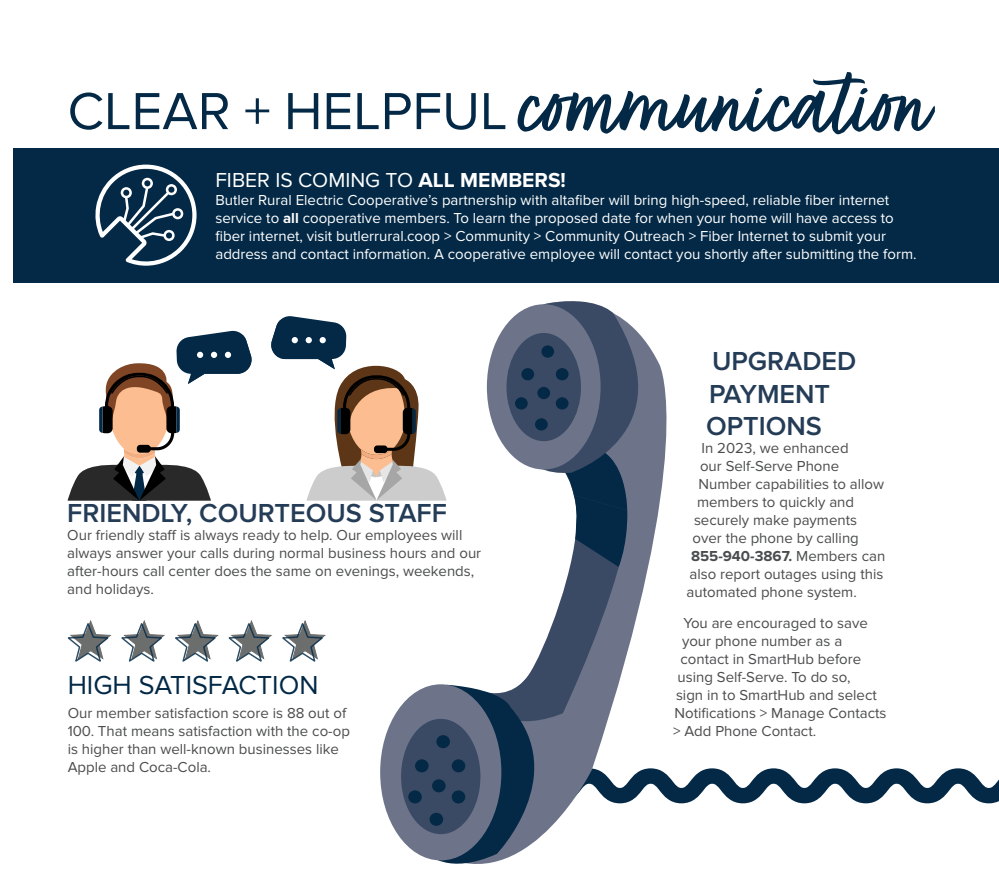
<style>
.page{position:relative;width:999px;height:891px;background:#fff}
.page>*{position:absolute;margin:0;border:0;box-sizing:border-box;transform-origin:0 0}
.t1{font:54px "Proxima Nova";color:#032946}
.t2{font:600 27px/32.4px "Proxima Nova";color:#253c57}
.Secondary_titles{font:27px "Proxima Nova";color:#032946}
.t3{font:21px "Proxima Nova";color:#fff}
.text{font:15px/18px "Proxima Nova";color:#4b4c4d}
.t4{font:15px/18px "Proxima Nova";color:#fff}
.t5{font:700 15px "Proxima Nova";color:#4b4c4d}
.s1{font-family:"Fave Script Pro";font-size:117px}
.s2{font-weight:700}
.s3{font-weight:400}
</style>
<div class="page">
<svg style="left:380px;top:481px;width:283px;height:363px"></svg>
<svg style="left:488px;top:481px;width:147px;height:204px"></svg>
<svg style="left:486px;top:301px;width:181px;height:180px"></svg>
<div style="left:487px;top:304px;width:114px;height:165px;background:#6d748a;border-radius:50%"></div>
<svg style="left:405px;top:685px;width:594px;height:179px"></svg>
<div style="left:380px;top:684px;width:121px;height:176px;background:#6d748a;border-radius:50%"></div>
<div style="left:401px;top:719px;width:79px;height:115px;background:#3b4a64;border-radius:50%"></div>
<div style="left:507px;top:333px;width:74px;height:108px;background:#3b4a64;border-radius:50%"></div>
<div style="left:535px;top:418px;width:13px;height:13px;background:#032946;border-radius:50%"></div>
<div style="left:515px;top:397px;width:13px;height:13px;background:#032946;border-radius:50%"></div>
<div style="left:521px;top:368px;width:13px;height:12px;background:#032946;border-radius:50%"></div>
<div style="left:541px;top:345px;width:13px;height:13px;background:#032946;border-radius:50%"></div>
<div style="left:556px;top:368px;width:13px;height:12px;background:#032946;border-radius:50%"></div>
<div style="left:556px;top:397px;width:13px;height:13px;background:#032946;border-radius:50%"></div>
<div style="left:537px;top:387px;width:13px;height:12px;background:#032946;border-radius:50%"></div>
<div style="left:430px;top:813px;width:13px;height:13px;background:#032946;border-radius:50%"></div>
<div style="left:408px;top:790px;width:14px;height:13px;background:#032946;border-radius:50%"></div>
<div style="left:415px;top:759px;width:14px;height:13px;background:#032946;border-radius:50%"></div>
<div style="left:436px;top:735px;width:14px;height:13px;background:#032946;border-radius:50%"></div>
<div style="left:452px;top:759px;width:13px;height:13px;background:#032946;border-radius:50%"></div>
<div style="left:452px;top:790px;width:13px;height:13px;background:#032946;border-radius:50%"></div>
<div style="left:432px;top:779px;width:14px;height:13px;background:#032946;border-radius:50%"></div>
<svg style="left:563px;top:452px;width:66px;height:115px;background:#38526a"></svg>
<div style="left:14px;top:148px;width:985px;height:135px;background:#032946"></div>
<svg style="left:95px;top:164px;width:102px;height:102px"></svg>
<svg style="left:68px;top:330px;width:184px;height:171px"></svg>
<svg style="left:271px;top:316px;width:176px;height:185px"></svg>
<svg style="left:68px;top:621px;width:42px;height:41px"></svg>
<svg style="left:121px;top:621px;width:43px;height:41px"></svg>
<svg style="left:175px;top:621px;width:43px;height:41px"></svg>
<svg style="left:229px;top:621px;width:42px;height:41px"></svg>
<svg style="left:282px;top:621px;width:43px;height:41px"></svg>
<p class="t1" style="left:68px;top:80px;width:866px">CLEAR + HELPFUL <span class="s1">communication</span></p>
<p class="t3" style="left:215px;top:168px;width:352px">FIBER IS COMING TO <span class="s2">ALL MEMBERS!</span></p>
<p class="t4" style="left:215px;top:192px;width:703px">Butler Rural Electric Cooperative’s partnership with altafiber will bring high-speed, reliable fiber internet service to <span class="s2">all</span> cooperative members. To learn the proposed date for when your home will have access to fiber internet, visit butlerrural.coop &gt; Community &gt; Community Outreach &gt; Fiber Internet to submit your address and contact information. A cooperative employee will contact you shortly after submitting the form.</p>
<p class="t2" style="left:67px;top:498px;width:381px">FRIENDLY, COURTEOUS STAFF</p>
<p class="text" style="left:67px;top:526px;width:415px">Our friendly staff is always ready to help. Our employees will always answer your calls during normal business hours and our after-hours call center does the same on evenings, weekends, and holidays.</p>
<p class="Secondary_titles" style="left:68px;top:669px;width:252px">HIGH SATISFACTION</p>
<p class="text" style="left:68px;top:705px;width:284px">Our member satisfaction score is 88 out of 100. That means satisfaction with the co-op is higher than well-known businesses like Apple and Coca-Cola.</p>
<p class="t2" style="left:706px;top:346px;width:152px">UPGRADED<br>PAYMENT<br>OPTIONS</p>
<p class="text" style="left:702px;top:439px;width:149px">In 2023, we enhanced</p>
<p class="text" style="left:700px;top:457px;width:141px">our Self-Serve Phone</p>
<p class="text" style="left:699px;top:475px;width:187px">Number capabilities to allow</p>
<p class="text" style="left:697px;top:493px;width:159px">members to quickly and</p>
<p class="text" style="left:694px;top:511px;width:165px">securely make payments</p>
<p class="text" style="left:693px;top:529px;width:168px">over the phone by calling</p>
<p class="t5" style="left:691px;top:547px;width:196px">855-940-3867. <span class="s3">Members can</span></p>
<p class="text" style="left:690px;top:565px;width:195px">also report outages using this</p>
<p class="text" style="left:687px;top:583px;width:172px">automated phone system.</p>
<p class="text" style="left:684px;top:615px;width:186px">You are encouraged to save</p>
<p class="text" style="left:682px;top:633px;width:162px">your phone number as a</p>
<p class="text" style="left:681px;top:651px;width:182px">contact in SmartHub before</p>
<p class="text" style="left:678px;top:669px;width:175px">using Self-Serve. To do so,</p>
<p class="text" style="left:676px;top:687px;width:202px">sign in to SmartHub and select</p>
<p class="text" style="left:675px;top:705px;width:214px">Notifications &gt; Manage Contacts</p>
<p class="text" style="left:673px;top:723px;width:145px">&gt; Add Phone Contact.</p>
</div>
